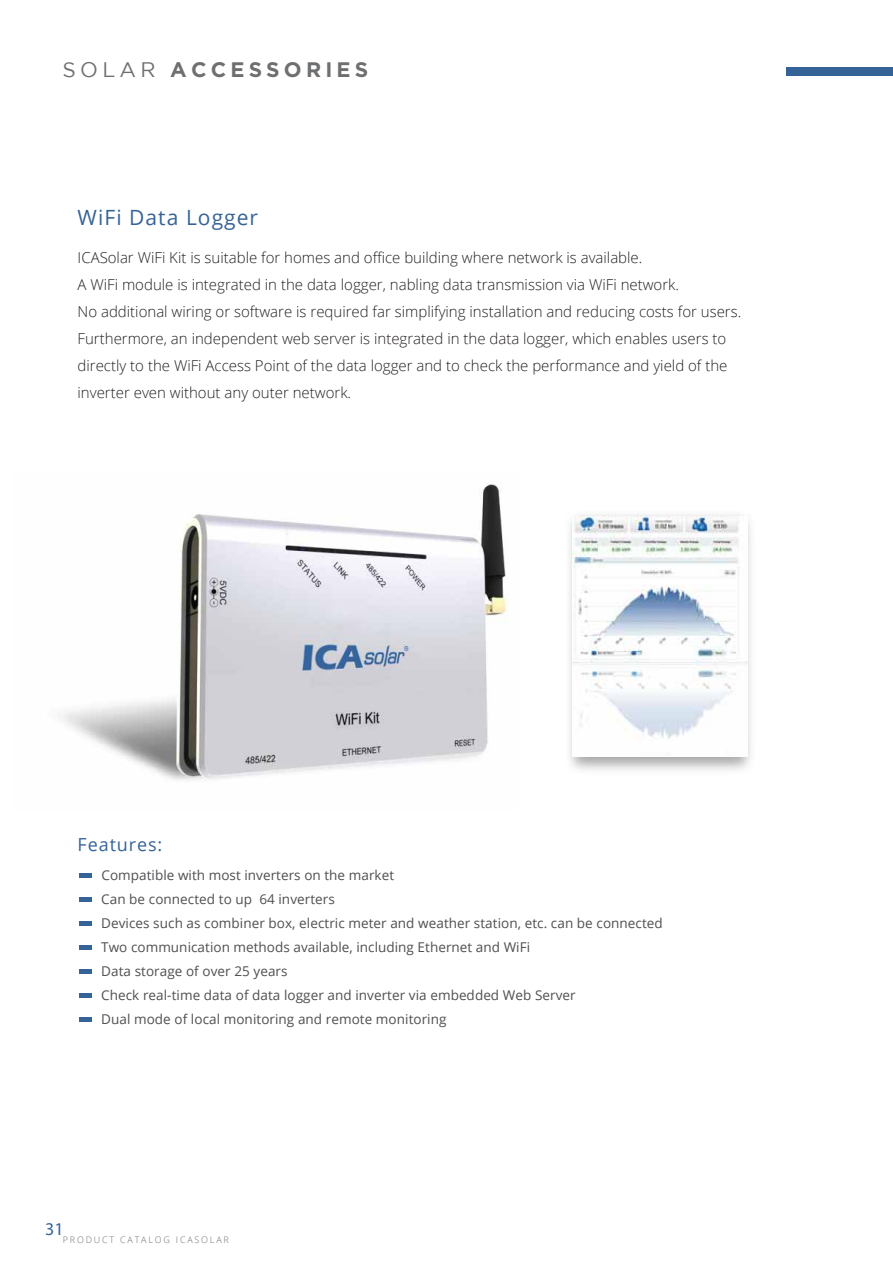
<style>
.page{position:relative;width:893px;height:1263px;background:#fff}
.page>*{position:absolute;margin:0;border:0;box-sizing:border-box;transform-origin:0 0}
.t1{font:700 21px "Gotham";letter-spacing:.2em;color:#6e6f71}
.t2{font:21px "Open Sans";letter-spacing:.05em;color:#356398}
.t3{font:18px "Open Sans";letter-spacing:.05em;color:#356398}
.t4{font:18px "Myriad Pro";color:#356398}
.t5{font:300 15px/27px "Open Sans";color:#231f20}
.t6{font:13.5px/24px "Open Sans";letter-spacing:.005em;color:#4e4f51}
.t7{font:300 9px "Open Sans";letter-spacing:.2em;color:#6e6f71}
.s1{font-weight:400}
</style>
<div class="page">
<img style="left:62px;top:484px;width:445px;height:296px">
<img style="left:572px;top:516px;width:176px;height:239px">
<div style="left:79px;top:873px;width:13px;height:5px;background:#356398"></div>
<div style="left:79px;top:897px;width:13px;height:5px;background:#356398"></div>
<div style="left:79px;top:921px;width:13px;height:5px;background:#356398"></div>
<div style="left:79px;top:945px;width:13px;height:5px;background:#356398"></div>
<div style="left:79px;top:969px;width:13px;height:5px;background:#356398"></div>
<div style="left:79px;top:993px;width:13px;height:5px;background:#356398"></div>
<hr style="left:79px;top:1017px;width:13px;height:4px;background:#356398">
<div style="left:787px;top:68px;width:106px;height:8px;background:#356398"></div>
<h1 class="t1" style="left:63px;top:56px;width:307px"><span class="s1">SOLAR</span> ACCESSORIES</h1>
<h1 class="t2" style="left:78px;top:203px;width:182px">WiFi Data Logger</h1>
<p class="t5" style="left:78px;top:244px;width:665px">ICASolar WiFi Kit is suitable for homes and office building where network is available.<br>A WiFi module is integrated in the data logger, nabling data transmission via WiFi network.<br>No additional wiring or software is required far simplifying installation and reducing costs for users.<br>Furthermore, an independent web server is integrated in the data logger, which enables users to directly to the WiFi Access Point of the data logger and to check the performance and yield of the inverter even without any outer network.</p>
<p class="t3" style="left:78px;top:832px;width:86px">Features:</p>
<p class="t6" style="left:101px;top:863px;width:563px">Compatible with most inverters on the market<br>Can be connected to up 64 inverters<br>Devices such as combiner box, electric meter and weather station, etc. can be connected Two communication methods available, including Ethernet and WiFi<br>Data storage of over 25 years<br>Check real-time data of data logger and inverter via embedded Web Server<br>Dual mode of local monitoring and remote monitoring</p>
<p class="t4" style="left:45px;top:1217px;width:20px">31</p>
<p class="t7" style="left:63px;top:1233px;width:167px">PRODUCT CATALOG ICASOLAR</p>
</div>
